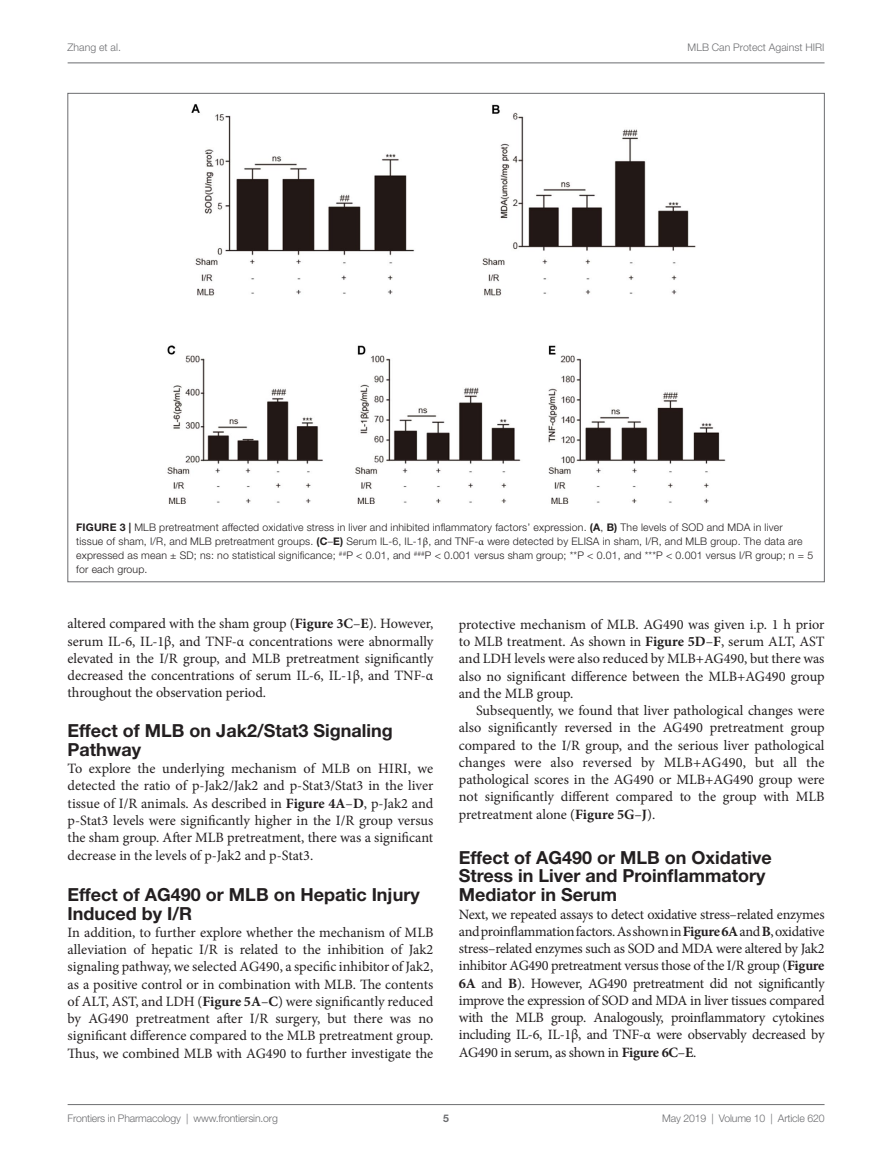
<style>
.page{position:relative;width:893px;height:1170px;background:#fff}
.page>*{position:absolute;margin:0;border:0;box-sizing:border-box;transform-origin:0 0}
._2{font:700 18px/18.8px "Helvetica Neue LT Std";color:#231f20}
.T1{font:14.25px/17.2px "Minion Pro";letter-spacing:-.005em;color:#231f20;text-align:justify}
.T{font:14.25px/17.2px "Minion Pro";color:#231f20;text-align:justify}
.FC{font:300 10.5px/14.2px "Helvetica Neue LT Std";letter-spacing:.015em;color:#231f20}
.t1{font:300 10.5px "Helvetica Neue LT Std";letter-spacing:-.015em;color:#6c6d70}
.t2{font:700 10.5px "Helvetica Neue LT Std";color:#6c6d70}
.s1{font-weight:700}
.s2{font-family:"Minion Pro";font-weight:400}
</style>
<div class="page">
<hr style="left:68px;top:63px;width:756px;height:1px;background:#6c6d70">
<hr style="left:68px;top:1104px;width:756px;height:1px;background:#6c6d70">
<img style="left:167px;top:104px;width:559px;height:399px">
<p class="t1" style="left:68px;top:41px;width:55px">Zhang et al.</p>
<p class="t1" style="left:688px;top:41px;width:138px">MLB Can Protect Against HIRI</p>
<p class="FC" style="left:76px;top:519px;width:738px"><span class="s1">FIGURE 3 |</span> MLB pretreatment affected oxidative stress in liver and inhibited inflammatory factors’ expression. <span class="s1">(A</span>, <span class="s1">B)</span> The levels of SOD and MDA in liver<br>tissue of sham, I/R, and MLB pretreatment groups. <span class="s1">(C</span>–<span class="s1">E)</span> Serum IL-6, IL-1<span class="s2">β</span>, and TNF-<span class="s2">α</span> were detected by ELISA in sham, I/R, and MLB group. The data are expressed as mean ± SD; ns: no statistical significance; <sup>##</sup>P &lt; 0.01, and <sup>###</sup>P &lt; 0.001 versus sham group; **P &lt; 0.01, and ***P &lt; 0.001 versus I/R group; n = 5 for each group.</p>
<p class="T1" style="left:68px;top:615px;width:367px">altered compared with the sham group (<span class="s1">Figure 3C</span>–<span class="s1">E</span>). However, serum IL-6, IL-1β, and TNF-α concentrations were abnormally elevated in the I/R group, and MLB pretreatment significantly decreased the concentrations of serum IL-6, IL-1β, and TNF-α throughout the observation period.</p>
<p class="_2" style="left:68px;top:721px;width:327px">Effect of MLB on Jak2/Stat3 Signaling<br>Pathway</p>
<p class="T1" style="left:68px;top:760px;width:367px">To explore the underlying mechanism of MLB on HIRI, we detected the ratio of p-Jak2/Jak2 and p-Stat3/Stat3 in the liver tissue of I/R animals. As described in <span class="s1">Figure 4A</span>–<span class="s1">D</span>, p-Jak2 and p-Stat3 levels were significantly higher in the I/R group versus the sham group. After MLB pretreatment, there was a significant decrease in the levels of p-Jak2 and p-Stat3.</p>
<p class="_2" style="left:68px;top:884px;width:354px">Effect of AG490 or MLB on Hepatic Injury<br>Induced by I/R</p>
<p class="T1" style="left:68px;top:923px;width:367px">In addition, to further explore whether the mechanism of MLB alleviation of hepatic I/R is related to the inhibition of Jak2 signaling pathway, we selected AG490, a specific inhibitor of Jak2, as a positive control or in combination with MLB. The contents of ALT, AST, and LDH (<span class="s1">Figure 5A</span>–<span class="s1">C</span>) were significantly reduced by AG490 pretreatment after I/R surgery, but there was no significant difference compared to the MLB pretreatment group.<br>Thus, we combined MLB with AG490 to further investigate the</p>
<p class="T1" style="left:459px;top:615px;width:367px">protective mechanism of MLB. AG490 was given i.p. 1 h prior to MLB treatment. As shown in <span class="s1">Figure 5D</span>–<span class="s1">F</span>, serum ALT, AST and LDH levels were also reduced by MLB+AG490, but there was also no significant difference between the MLB+AG490 group and the MLB group.</p>
<p class="T" style="left:459px;top:702px;width:367px;text-indent:17px">Subsequently, we found that liver pathological changes were also significantly reversed in the AG490 pretreatment group compared to the I/R group, and the serious liver pathological changes were also reversed by MLB+AG490, but all the pathological scores in the AG490 or MLB+AG490 group were not significantly different compared to the group with MLB pretreatment alone (<span class="s1">Figure 5G</span>–<span class="s1">J</span>).</p>
<p class="_2" style="left:459px;top:847px;width:315px">Effect of AG490 or MLB on Oxidative<br>Stress in Liver and Proinflammatory<br>Mediator in Serum</p>
<p class="T1" style="left:459px;top:905px;width:367px">Next, we repeated assays to detect oxidative stress–related enzymes and proinflammation factors. As shown in <span class="s1">Figure 6A</span> and <span class="s1">B</span>, oxidative stress–related enzymes such as SOD and MDA were altered by Jak2 inhibitor AG490 pretreatment versus those of the I/R group (<span class="s1">Figure 6A</span> and <span class="s1">B</span>). However, AG490 pretreatment did not significantly improve the expression of SOD and MDA in liver tissues compared with the MLB group. Analogously, proinflammatory cytokines including IL-6, IL-1β, and TNF-α were observably decreased by AG490 in serum, as shown in <span class="s1">Figure 6C</span>–<span class="s1">E</span>.</p>
<p class="t1" style="left:68px;top:1111px;width:212px">Frontiers in Pharmacology | www.frontiersin.org</p>
<p class="t2" style="left:443px;top:1111px;width:7px">5</p>
<p class="t1" style="left:662px;top:1111px;width:164px">May 2019 | Volume 10 | Article 620</p>
</div>
